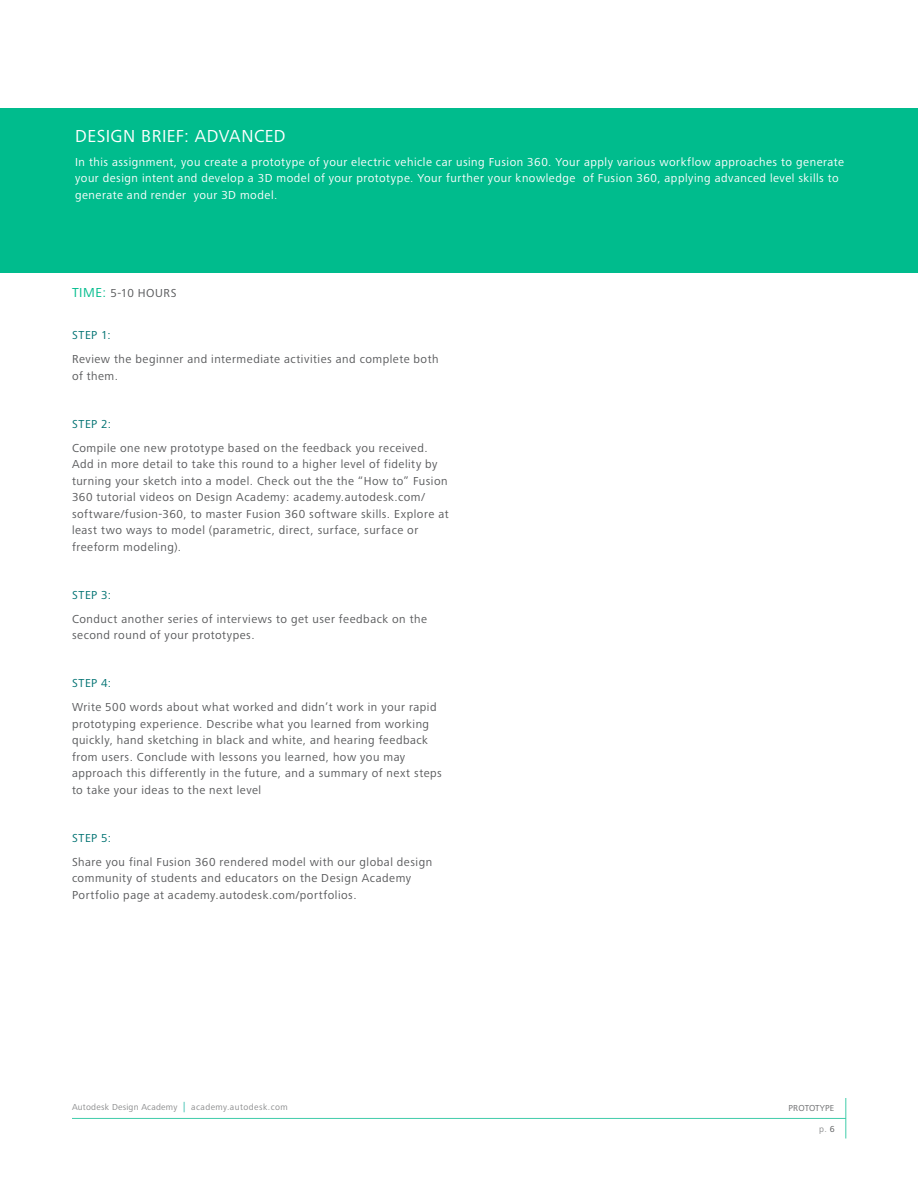
<style>
.page{position:relative;width:918px;height:1188px;background:#fff}
.page>*{position:absolute;margin:0;border:0;box-sizing:border-box;transform-origin:0 0}
.PROJECT_BRIEF{font:18px "Frutiger Next LTW1 G";letter-spacing:.025em;color:#fff}
.body_text{font:12px/16.5px "Frutiger Next LTW1 G";letter-spacing:.045em;color:#58595b}
.project_brief_body_c{font:12px/16.5px "Frutiger Next LTW1 G";letter-spacing:.04em;color:#fff}
.body_text-2{font:12px "Frutiger Next LTW1 G";letter-spacing:.05em;color:#007272}
.t1{font:9px "Frutiger Next LTW1 G";letter-spacing:.025em;color:#8a8b8c}
.t2{font:9px "Frutiger Next LTW1 G";letter-spacing:.015em;color:#6d6e70}
.s1{font-size:13.5px;color:#00bc8d}
.s2{font-size:10.5px;color:#32bcad}
.s3{color:#58595b}
</style>
<div class="page">
<hr style="left:72px;top:1118px;width:774px;height:1px;background:#40cdaa">
<hr style="left:846px;top:1098px;width:1px;height:40px;background:#40cdaa">
<div style="left:0;top:108px;width:918px;height:165px;background:#00bc8d"></div>
<p class="PROJECT_BRIEF" style="left:75px;top:125px;width:212px">DESIGN BRIEF: ADVANCED</p>
<p class="project_brief_body_c" style="left:75px;top:154px;width:770px">In this assignment, you create a prototype of your electric vehicle car using Fusion 360. Your apply various workflow approaches to generate your design intent and develop a 3D model of your prototype. Your further your knowledge of Fusion 360, applying advanced level skills to generate and render your 3D model.</p>
<p class="body_text" style="left:72px;top:285px;width:106px"><span class="s1">TIME:</span> 5-10 HOURS</p>
<p class="body_text-2" style="left:72px;top:328px;width:40px">STEP 1:</p>
<p class="body_text" style="left:72px;top:351px;width:368px">Review the beginner and intermediate activities and complete both of them.</p>
<p class="body_text-2" style="left:72px;top:417px;width:41px">STEP 2:</p>
<p class="body_text" style="left:72px;top:440px;width:378px">Compile one new prototype based on the feedback you received.<br>Add in more detail to take this round to a higher level of fidelity by turning your sketch into a model. Check out the the “How to” Fusion 360 tutorial videos on Design Academy: academy.autodesk.com/ software/fusion-360, to master Fusion 360 software skills. Explore at least two ways to model (parametric, direct, surface, surface or freeform modeling).</p>
<p class="body_text-2" style="left:72px;top:588px;width:41px">STEP 3:</p>
<p class="body_text" style="left:72px;top:611px;width:357px">Conduct another series of interviews to get user feedback on the second round of your prototypes.</p>
<p class="body_text-2" style="left:72px;top:676px;width:41px">STEP 4:</p>
<p class="body_text" style="left:72px;top:699px;width:371px">Write 500 words about what worked and didn’t work in your rapid prototyping experience. Describe what you learned from working quickly, hand sketching in black and white, and hearing feedback from users. Conclude with lessons you learned, how you may approach this differently in the future, and a summary of next steps to take your ideas to the next level</p>
<p class="body_text-2" style="left:72px;top:831px;width:41px">STEP 5:</p>
<p class="body_text" style="left:72px;top:854px;width:362px">Share you final Fusion 360 rendered model with our global design community of students and educators on the Design Academy<br>Portfolio page at academy.autodesk.com/portfolios.</p>
<p class="t1" style="left:72px;top:1102px;width:217px">Autodesk Design Academy <span class="s2">|</span> academy.autodesk.com</p>
<p class="t2" style="left:789px;top:1102px;width:47px">PROTOTYPE</p>
<p class="t1" style="left:819px;top:1124px;width:17px">p. <span class="s3">6</span></p>
</div>
